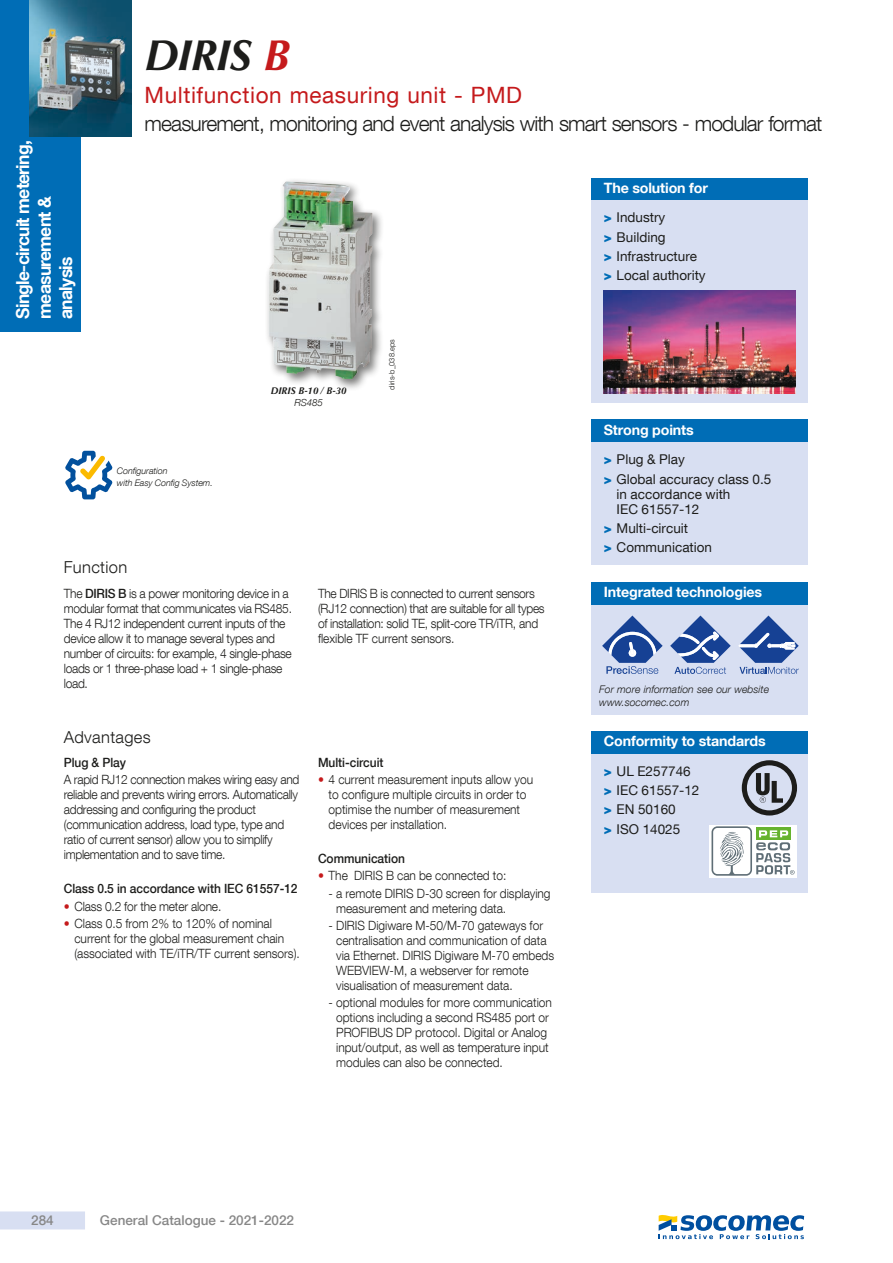
<style>
.page{position:relative;width:893px;height:1263px;background:#fff}
.page>*{position:absolute;margin:0;border:0;box-sizing:border-box;transform-origin:0 0}
.t1{font:italic 700 43.5px "Optima LT Std";letter-spacing:-.025em;color:#1d1d1b}
.t2{font:22.5px "Helvetica Neue LT Com";letter-spacing:.025em;color:#c51a1c}
.t3{font:300 21px "Helvetica Neue LT Com";letter-spacing:-.04em;color:#1d1d1b}
.t4{font:700 18px/21.6px "Helvetica Neue LT Com";letter-spacing:-.04em;color:#fff}
.t5{font:300 16.5px "Helvetica Neue LT Com";letter-spacing:.02em;color:#1d1d1b}
.t6{font:700 14.25px "Helvetica Neue LT Com";letter-spacing:-.01em;color:#fff}
.t7{font:13.5px/19.2px "Helvetica Neue LT Com";color:#1d1d1b}
.t8{font:500 13.5px "Helvetica Neue LT Com";color:#878787}
.t9{font:300 12.75px/15px "Helvetica Neue LT Com";letter-spacing:-.005em;color:#1d1d1b;scale:.94 1}
.t10{font:300 12.75px/15px "Helvetica Neue LT Com";letter-spacing:-.025em;color:#1d1d1b;scale:.94 1}
.t11{font:500 12.75px "Helvetica Neue LT Com";letter-spacing:-.005em;color:#1d1d1b;scale:.94 1}
.t12{font:italic 300 10.5px/12.6px "Helvetica Neue LT Com";color:#1d1d1b}
.t13{font:italic 700 9.75px "Optima LT Std";color:#1d1d1b}
.t14{font:italic 300 9.75px "Helvetica Neue LT Com";letter-spacing:-.01em;color:#1d1d1b}
.t15{font:italic 300 9px/12px "Helvetica Neue LT Com";letter-spacing:-.01em;color:#1d1d1b}
.t16{font:300 7.5px "Helvetica Neue LT Com";color:#1d1d1b}
.s1{color:#c51a1c}
.s2{font-family:"Helvetica Neue LT Com";font-weight:300}
.s3{font-weight:900;color:#006db6}
.s4{font-weight:500}
</style>
<div class="page">
<div style="left:0;top:1211px;width:85px;height:18px;background:#d8dff2"></div>
<div style="left:0;top:0;width:81px;height:332px;background:#006db6"></div>
<img style="left:30px;top:0;width:102px;height:136px">
<div style="left:591px;top:442px;width:217px;height:123px;background:#d8dff2"></div>
<div style="left:591px;top:420px;width:217px;height:22px;background:#006db6"></div>
<div style="left:591px;top:200px;width:217px;height:203px;background:#d8dff2"></div>
<div style="left:591px;top:179px;width:217px;height:21px;background:#006db6"></div>
<img style="left:603px;top:290px;width:193px;height:104px">
<div style="left:591px;top:753px;width:217px;height:139px;background:#d8dff2"></div>
<div style="left:591px;top:731px;width:217px;height:22px;background:#006db6"></div>
<div style="left:709px;top:825px;width:88px;height:52px;background:#fff"></div>
<svg style="left:711px;top:826px;width:84px;height:50px"></svg>
<svg style="left:742px;top:760px;width:55px;height:55px"></svg>
<div style="left:265px;top:178px;width:119px;height:213px;background:#1d1d1b;opacity:.6"></div>
<img style="left:268px;top:181px;width:104px;height:199px">
<div style="left:591px;top:604px;width:217px;height:110px;background:#d8dff2"></div>
<div style="left:591px;top:582px;width:217px;height:22px;background:#006db6"></div>
<svg style="left:602px;top:615px;width:61px;height:59px"></svg>
<svg style="left:670px;top:615px;width:61px;height:59px"></svg>
<svg style="left:738px;top:615px;width:61px;height:59px"></svg>
<svg style="left:65px;top:450px;width:48px;height:50px"></svg>
<svg style="left:659px;top:1215px;width:145px;height:24px"></svg>
<h3 class="t4" style="left:11px;top:319px;width:180px;rotate:-90deg">Single-circuit metering, measurement &amp; analysis</h3>
<h1 class="t1" style="left:145px;top:30px;width:147px">DIRIS <span class="s1">B</span></h1>
<h2 class="t2" style="left:145px;top:82px;width:379px">Multifunction measuring unit - PMD</h2>
<h3 class="t3" style="left:145px;top:111px;width:679px">measurement, monitoring and event analysis with smart sensors - modular format</h3>
<p class="t6" style="left:604px;top:179px;width:106px">The solution for</p>
<p class="t15" style="left:117px;top:465px;width:97px">Configuration<br>with Easy Config System.</p>
<p class="t13" style="left:271px;top:385px;width:77px">DIRIS B-10 <span class="s2">/</span> B-30</p>
<p class="t14" style="left:295px;top:396px;width:30px">RS485</p>
<p class="t16" style="left:387px;top:390px;width:52px;rotate:-90deg">diris-b_038.eps</p>
<p class="t7" style="left:604px;top:208px;width:103px"><span class="s3">&gt;</span> Industry<br><span class="s3">&gt;</span> Building<br><span class="s3">&gt;</span> Infrastructure <span class="s3">&gt;</span> Local authority</p>
<p class="t6" style="left:604px;top:420px;width:91px">Strong points</p>
<p class="t7" style="left:604px;top:450px;width:169px"><span class="s3">&gt;</span> Plug &amp; Play<br><span class="s3">&gt;</span> Global accuracy class 0.5</p>
<p class="t7" style="left:617px;top:486px;width:115px;line-height:15px">in accordance with<br>IEC 61557-12</p>
<p class="t7" style="left:604px;top:518px;width:110px"><span class="s3">&gt;</span> Multi-circuit<br><span class="s3">&gt;</span> Communication</p>
<p class="t5" style="left:64px;top:557px;width:65px">Function</p>
<p class="t10" style="left:64px;top:586px;width:244px">The <span class="s4">DIRIS B</span> is a power monitoring device in a modular format that communicates via RS485.<br>The 4 RJ12 independent current inputs of the device allow it to manage several types and number of circuits: for example, 4 single-phase loads or 1 three-phase load + 1 single-phase load.</p>
<p class="t10" style="left:318px;top:586px;width:243px">The DIRIS B is connected to current sensors (RJ12 connection) that are suitable for all types of installation: solid TE, split-core TR/iTR, and flexible TF current sensors.</p>
<p class="t5" style="left:64px;top:727px;width:89px">Advantages</p>
<p class="t11" style="left:64px;top:755px;width:68px">Plug &amp; Play</p>
<p class="t10" style="left:64px;top:772px;width:252px">A rapid RJ12 connection makes wiring easy and reliable and prevents wiring errors. Automatically addressing and configuring the product (communication address, load type, type and ratio of current sensor) allow you to simplify implementation and to save time.</p>
<p class="t11" style="left:64px;top:881px;width:250px">Class 0.5 in accordance with IEC 61557-12</p>
<p class="t9" style="left:64px;top:898px;width:169px"><span class="s1">•</span> Class 0.2 for the meter alone.</p>
<p class="t9" style="left:74px;top:915px;width:241px;text-indent:-11px"><span class="s1">•</span> Class 0.5 from 2% to 120% of nominal current for the global measurement chain (associated with TE/iTR/TF current sensors).</p>
<p class="t11" style="left:318px;top:755px;width:71px">Multi-circuit</p>
<p class="t9" style="left:329px;top:772px;width:219px;text-indent:-11px"><span class="s1">•</span> 4 current measurement inputs allow you to configure multiple circuits in order to optimise the number of measurement devices per installation.</p>
<p class="t11" style="left:318px;top:851px;width:94px">Communication</p>
<p class="t9" style="left:318px;top:868px;width:202px"><span class="s1">•</span> The DIRIS B can be connected to:</p>
<p class="t9" style="left:336px;top:885px;width:230px;text-indent:-8px">- a remote DIRIS D-30 screen for displaying measurement and metering data.</p>
<p class="t9" style="left:336px;top:917px;width:233px;text-indent:-8px">- DIRIS Digiware M-50/M-70 gateways for centralisation and communication of data via Ethernet. DIRIS Digiware M-70 embeds WEBVIEW-M, a webserver for remote visualisation of measurement data.</p>
<p class="t9" style="left:336px;top:994px;width:231px;text-indent:-8px">- optional modules for more communication options including a second RS485 port or PROFIBUS DP protocol. Digital or Analog input/output, as well as temperature input modules can also be connected.</p>
<p class="t6" style="left:604px;top:582px;width:160px">Integrated technologies</p>
<p class="t12" style="left:599px;top:683px;width:171px">For more information see our website www.socomec.com</p>
<p class="t6" style="left:604px;top:732px;width:163px">Conformity to standards</p>
<p class="t7" style="left:604px;top:761px;width:97px"><span class="s3">&gt;</span> UL E257746 <span class="s3">&gt;</span> IEC 61557-12 <span class="s3">&gt;</span> EN 50160<br><span class="s3">&gt;</span> ISO 14025</p>
<p class="t8" style="left:31px;top:1212px;width:24px">284</p>
<p class="t8" style="left:100px;top:1212px;width:196px">General Catalogue - 2021-2022</p>
</div>
